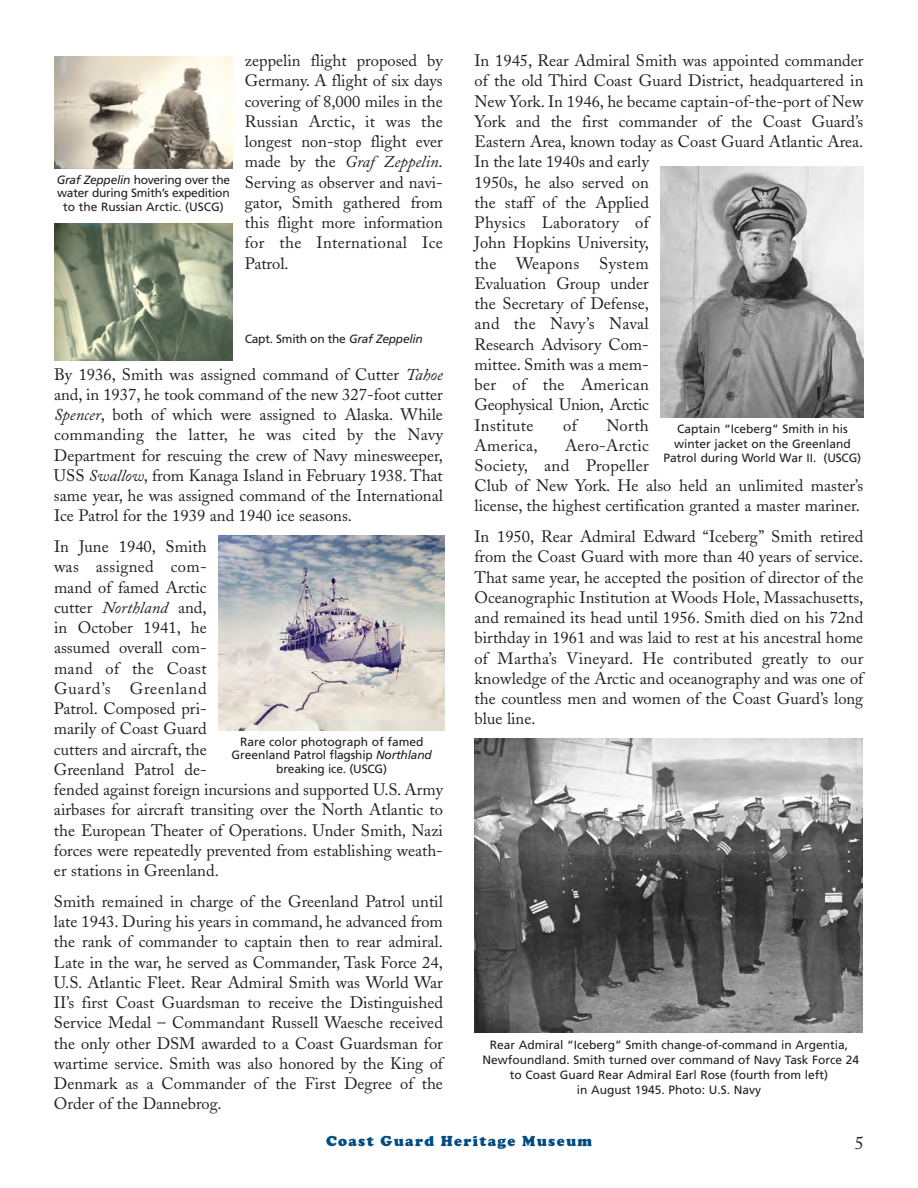
<style>
.page{position:relative;width:918px;height:1188px;background:#fff}
.page>*{position:absolute;margin:0;border:0;box-sizing:border-box;transform-origin:0 0}
.t1{font:18px "Adobe Caslon";color:#231f20}
.t2{font:16.5px/20.2px "Adobe Caslon";color:#231f20;text-align:justify}
.t3{font:16.5px "Adobe Caslon";letter-spacing:.02em;color:#231f20}
.t4{font:15px "Cooper Black MS";letter-spacing:.085em;color:#004c81}
.t5{font:12px/15px "Frutiger";color:#231f20;text-align:center}
.t6{font:12px/13.5px "Frutiger";letter-spacing:-.02em;color:#231f20;text-align:center}
.s1{font-style:italic}
</style>
<div class="page">
<img style="left:54px;top:57px;width:179px;height:112px">
<img style="left:219px;top:536px;width:226px;height:194px">
<img style="left:54px;top:224px;width:179px;height:137px">
<img style="left:475px;top:739px;width:388px;height:294px">
<img style="left:661px;top:167px;width:202px;height:251px">
<p class="t6" style="left:57px;top:173px;width:175px"><span class="s1">Graf Zeppelin</span> hovering over the water during Smith’s expedition to the Russian Arctic. (USCG)</p>
<p class="t2" style="left:245px;top:52px;width:200px">zeppelin flight proposed by Germany. A flight of six days covering of 8,000 miles in the Russian Arctic, it was the longest non-stop flight ever made by the <span class="s1">Graf Zeppelin</span>.<br>Serving as observer and navi&shy;gator, Smith gathered from this flight more information for the International Ice Patrol.</p>
<p class="t6" style="left:245px;top:332px;width:180px">Capt. Smith on the <span class="s1">Graf Zeppelin</span></p>
<p class="t2" style="left:54px;top:366px;width:390px">By 1936, Smith was assigned command of Cutter <span class="s1">Tahoe </span>and, in 1937, he took command of the new 327-foot cutter <span class="s1">Spencer</span>, both of which were assigned to Alaska. While commanding the latter, he was cited by the Navy Department for rescuing the crew of Navy minesweeper, USS <span class="s1">Swallow</span>, from Kanaga Island in February 1938. That same year, he was assigned command of the International Ice Patrol for the 1939 and 1940 ice seasons.</p>
<p class="t2" style="left:54px;top:538px;width:391px;text-align:left">In June 1940, Smith<br>was assigned com-<br>mand of famed Arctic<br>cutter <span class="s1">Northland</span> and,<br>in October 1941, he<br>assumed overall com-<br>mand of the Coast<br>Guard’s Greenland<br>Patrol. Composed pri-<br>marily of Coast Guard<br>cutters and aircraft, the<br>Greenland Patrol de-<br>fended against foreign incursions and supported U.S. Army airbases for aircraft transiting over the North Atlantic to the European Theater of Operations. Under Smith, Nazi forces were repeatedly prevented from establishing weath&shy;er stations in Greenland.</p>
<p class="t2" style="left:54px;top:893px;width:391px">Smith remained in charge of the Greenland Patrol until late 1943. During his years in command, he advanced from the rank of commander to captain then to rear admiral.<br>Late in the war, he served as Commander, Task Force 24, U.S. Atlantic Fleet. Rear Admiral Smith was World War II’s first Coast Guardsman to receive the Distinguished Service Medal – Commandant Russell Waesche received the only other DSM awarded to a Coast Guardsman for wartime service. Smith was also honored by the King of Denmark as a Commander of the First Degree of the Order of the Dannebrog.</p>
<p class="t5" style="left:232px;top:735px;width:202px;line-height:13.5px">Rare color photograph of famed<br>Greenland Patrol flagship <span class="s1">Northland </span>breaking ice. (USCG)</p>
<p class="t2" style="left:475px;top:52px;width:390px;text-align:left">In 1945, Rear Admiral Smith was appointed commander of the old Third Coast Guard District, headquartered in<br>New York. In 1946, he became captain-of-the-port of New<br>York and the first commander of the Coast Guard’s<br>Eastern Area, known today as Coast Guard Atlantic Area.<br>In the late 1940s and early<br>1950s, he also served on<br>the staff of the Applied<br>Physics Laboratory of<br>John Hopkins University,<br>the Weapons System<br>Evaluation Group under<br>the Secretary of Defense,<br>and the Navy’s Naval<br>Research Advisory Com-<br>mittee. Smith was a mem-<br>ber of the American<br>Geophysical Union, Arctic<br>Institute</p>
<p class="t2" style="left:563px;top:417px;width:15px">of</p>
<p class="t2" style="left:606px;top:417px;width:44px">North</p>
<p class="t5" style="left:664px;top:422px;width:199px;line-height:14.4px">Captain “Iceberg” Smith in his winter jacket on the Greenland<br>Patrol during World War II. (USCG)</p>
<p class="t2" style="left:475px;top:437px;width:390px;text-align:left;text-indent:91px">Aero-Arctic<br>Society, and Propeller<br>Club of New York. He also held an unlimited master’s license, the highest certification granted a master mariner.</p>
<p class="t2" style="left:475px;top:529px;width:390px">In 1950, Rear Admiral Edward “Iceberg” Smith retired from the Coast Guard with more than 40 years of service.<br>That same year, he accepted the position of director of the Oceanographic Institution at Woods Hole, Massachusetts, and remained its head until 1956. Smith died on his 72nd birthday in 1961 and was laid to rest at his ancestral home of Martha’s Vineyard. He contributed greatly to our knowledge of the Arctic and oceanography and was one of the countless men and women of the Coast Guard’s long blue line.</p>
<p class="t3" style="left:475px;top:439px;width:65px">America,</p>
<p class="t5" style="left:482px;top:1037px;width:378px">Rear Admiral “Iceberg” Smith change-of-command in Argentia, Newfoundland. Smith turned over command of Navy Task Force 24 to Coast Guard Rear Admiral Earl Rose (fourth from left)<br>in August 1945. Photo: U.S. Navy</p>
<p class="t4" style="left:326px;top:1132px;width:267px">Coast Guard Heritage Museum</p>
<p class="t1" style="left:855px;top:1136px;width:10px">5</p>
</div>
